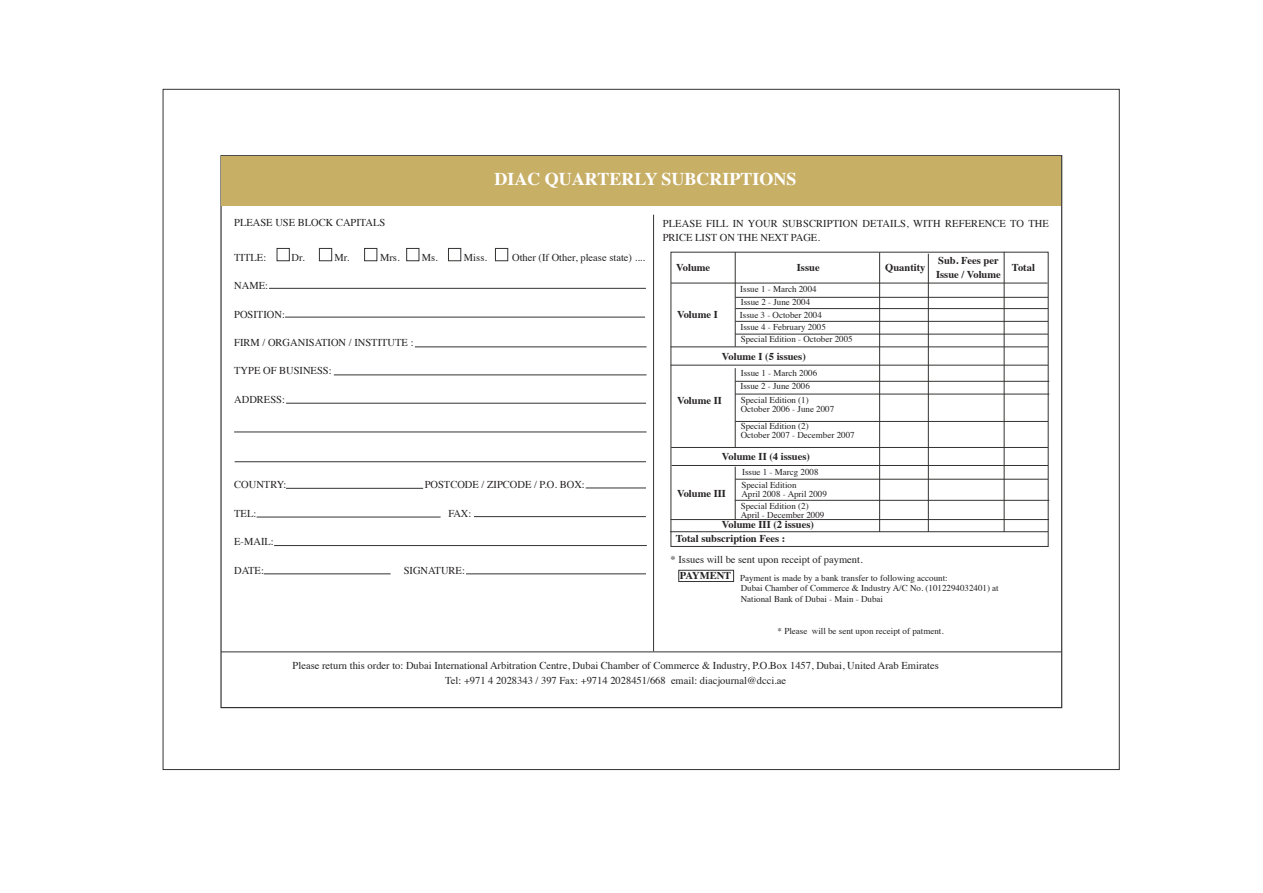
<style>
.page{position:relative;width:1263px;height:893px;background:#fff}
.page>*{position:absolute;margin:0;border:0;box-sizing:border-box;transform-origin:0 0}
.t1{font:700 18px "Times";color:#fff}
.t2{font:10.5px/13.5px "Times";color:#232021}
.t3{font:700 10.5px/13.5px "Times";color:#232021}
.t4{font:9px/9px "Times";color:#232021}
</style>
<div class="page">
<div style="left:222px;top:156px;width:839px;height:50px;background:#c7af66"></div>
<svg style="left:220px;top:214px;width:843px;height:438px"></svg>
<div style="left:679px;top:570px;width:55px;height:11px;border:1px solid #343332"></div>
<h1 class="t1" style="left:494px;top:171px;width:304px">DIAC QUARTERLY SUBCRIPTIONS</h1>
<p class="t2" style="left:234px;top:216px;width:153px">PLEASE USE BLOCK CAPITALS</p>
<p class="t2" style="left:234px;top:251px;width:34px">TITLE:</p>
<p class="t2" style="left:292px;top:251px;width:15px">Dr.</p>
<p class="t2" style="left:335px;top:251px;width:16px">Mr.</p>
<p class="t2" style="left:380px;top:251px;width:21px">Mrs.</p>
<p class="t2" style="left:422px;top:251px;width:18px">Ms.</p>
<p class="t2" style="left:464px;top:251px;width:25px">Miss.</p>
<p class="t2" style="left:512px;top:251px;width:135px">Other (If Other, please state) ....</p>
<p class="t2" style="left:234px;top:280px;width:35px">NAME:</p>
<p class="t2" style="left:234px;top:308px;width:52px">POSITION:</p>
<p class="t2" style="left:234px;top:336px;width:181px">FIRM / ORGANISATION / INSTITUTE :</p>
<p class="t2" style="left:234px;top:365px;width:99px">TYPE OF BUSINESS:</p>
<p class="t2" style="left:234px;top:393px;width:52px">ADDRESS:</p>
<p class="t2" style="left:663px;top:218px;width:388px">PLEASE FILL IN YOUR SUBSCRIPTION DETAILS, WITH REFERENCE TO THE<br>PRICE LIST ON THE NEXT PAGE.</p>
<p class="t3" style="left:936px;top:255px;width:66px">Sub. Fees per<br>Issue / Volume</p>
<p class="t3" style="left:676px;top:262px;width:36px">Volume</p>
<p class="t3" style="left:797px;top:262px;width:24px">Issue</p>
<p class="t3" style="left:885px;top:262px;width:42px">Quantity</p>
<p class="t3" style="left:1012px;top:262px;width:24px">Total</p>
<p class="t4" style="left:740px;top:282px;width:78px;line-height:13.8px">Issue 1 - March 2004<br>Issue 2 - June 2004</p>
<p class="t4" style="left:740px;top:309px;width:114px;line-height:12.1px">Issue 3 - October 2004<br>Issue 4 - February 2005<br>Special Edition - October 2005</p>
<p class="t4" style="left:740px;top:367px;width:78px;line-height:12.5px">Issue 1 - March 2006<br>Issue 2 - June 2006</p>
<p class="t4" style="left:741px;top:396px;width:95px">Special Edition (1)<br>October 2006 - June 2007</p>
<p class="t3" style="left:677px;top:309px;width:42px">Volume I</p>
<p class="t3" style="left:722px;top:350px;width:85px">Volume I (5 issues)</p>
<p class="t3" style="left:677px;top:395px;width:46px">Volume II</p>
<p class="t4" style="left:741px;top:422px;width:115px">Special Edition (2)<br>October 2007 - December 2007</p>
<p class="t3" style="left:722px;top:450px;width:90px">Volume II (4 issues)</p>
<p class="t4" style="left:742px;top:468px;width:78px">Issue 1 - Marcg 2008</p>
<p class="t2" style="left:234px;top:479px;width:54px">COUNTRY:</p>
<p class="t2" style="left:425px;top:479px;width:162px">POSTCODE / ZIPCODE / P.O. BOX:</p>
<p class="t2" style="left:234px;top:507px;width:24px">TEL:</p>
<p class="t2" style="left:448px;top:507px;width:25px">FAX:</p>
<p class="t2" style="left:234px;top:536px;width:41px">E-MAIL:</p>
<p class="t2" style="left:234px;top:564px;width:31px">DATE:</p>
<p class="t2" style="left:404px;top:564px;width:63px">SIGNATURE:</p>
<p class="t4" style="left:741px;top:481px;width:87px">Special Edition<br>April 2008 - April 2009</p>
<p class="t3" style="left:677px;top:488px;width:50px">Volume III</p>
<p class="t4" style="left:741px;top:501px;width:85px">Special Edition (2)<br>April - December 2009</p>
<p class="t2" style="left:671px;top:554px;width:194px">* Issues will be sent upon receipt of payment.</p>
<p class="t4" style="left:741px;top:573px;width:259px;line-height:10.5px;text-indent:-61px"><sup>PAYMENT</sup> Payment is made by a bank transfer to following account:<br>Dubai Chamber of Commerce &amp; Industry A/C No. (1012294032401) at<br>National Bank of Dubai - Main - Dubai</p>
<p class="t4" style="left:778px;top:627px;width:167px">* Please will be sent upon receipt of patment.</p>
<p class="t2" style="left:293px;top:659px;width:648px;line-height:14.9px;text-align:center">Please return this order to: Dubai International Arbitration Centre, Dubai Chamber of Commerce &amp; Industry, P.O.Box 1457, Dubai, United Arab Emirates<br>Tel: +971 4 2028343 / 397 Fax: +9714 2028451/668 email: diacjournal@dcci.ae</p>
<p class="t3" style="left:676px;top:519px;width:140px;text-indent:46px">Volume III (2 issues)<br>Total subscription Fees :</p>
</div>
